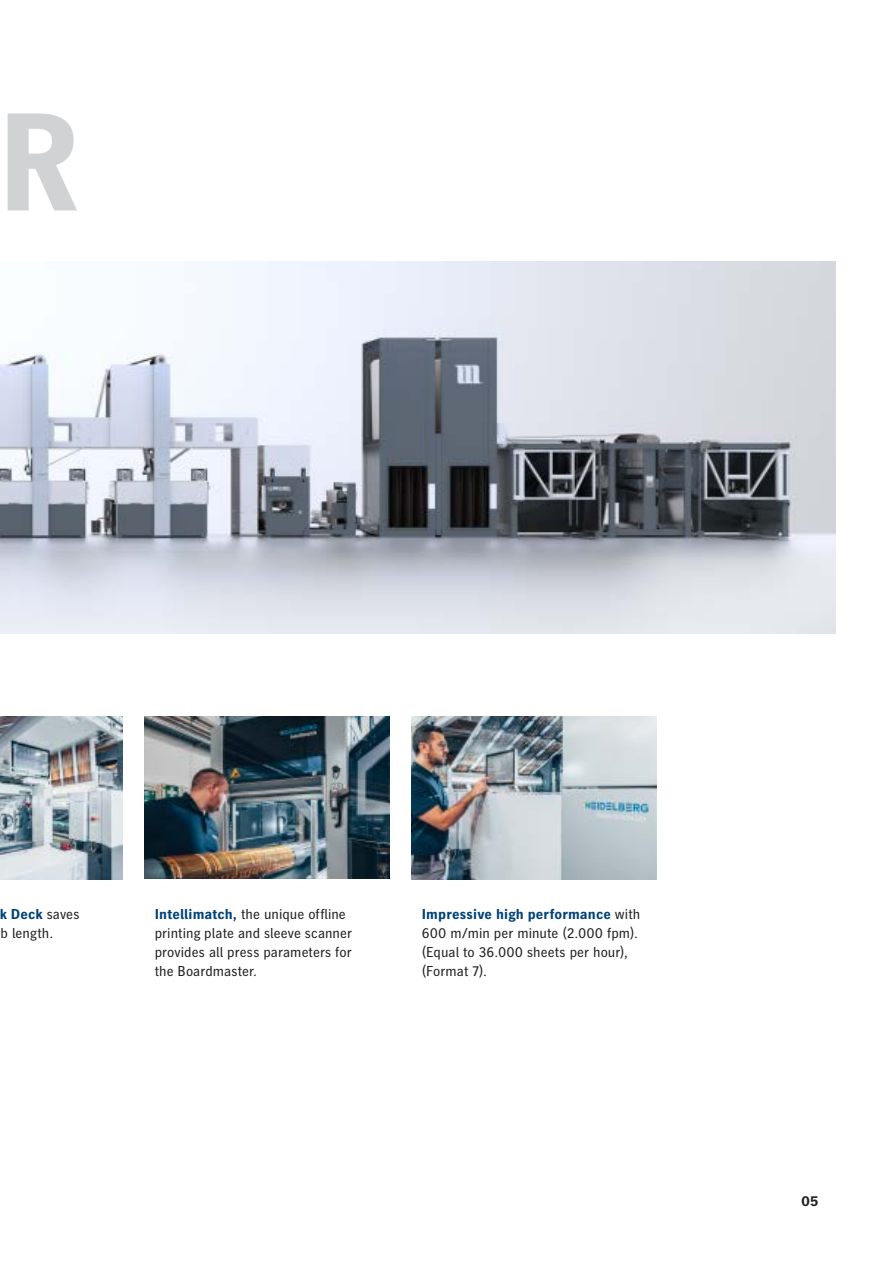
<style>
.page{position:relative;width:893px;height:1263px;background:#fff}
.page>*{position:absolute;margin:0;border:0;box-sizing:border-box;transform-origin:0 0}
.t1{font:700 138px "Heidelberg Gothic Ml";color:#d1d2d4}
.t2{font:14.25px/19.2px "Heidelberg Gothic Ml";letter-spacing:.005em;color:#231f20}
.t3{font:700 14.25px "Heidelberg Gothic Ml";color:#231f20}
.s1{font-weight:700;color:#004279}
</style>
<div class="page">
<img style="left:0;top:261px;width:835px;height:373px">
<img style="left:411px;top:716px;width:245px;height:164px">
<img style="left:144px;top:716px;width:246px;height:163px">
<img style="left:0;top:717px;width:123px;height:163px">
<h1 class="t1" style="left:-3px;top:86px;width:86px">R</h1>
<p class="t2" style="left:-1px;top:904px;width:82px"><span class="s1">k Deck</span> saves b length.</p>
<p class="t2" style="left:155px;top:904px;width:199px"><span class="s1">Intellimatch,</span> the unique offline printing plate and sleeve scanner provides all press parameters for the Boardmaster.</p>
<p class="t2" style="left:422px;top:904px;width:220px"><span class="s1">Impressive high performance</span> with<br>600 m/min per minute (2.000 fpm). (Equal to 36.000 sheets per hour), (Format 7).</p>
<p class="t3" style="left:801px;top:1193px;width:19px">05</p>
</div>
